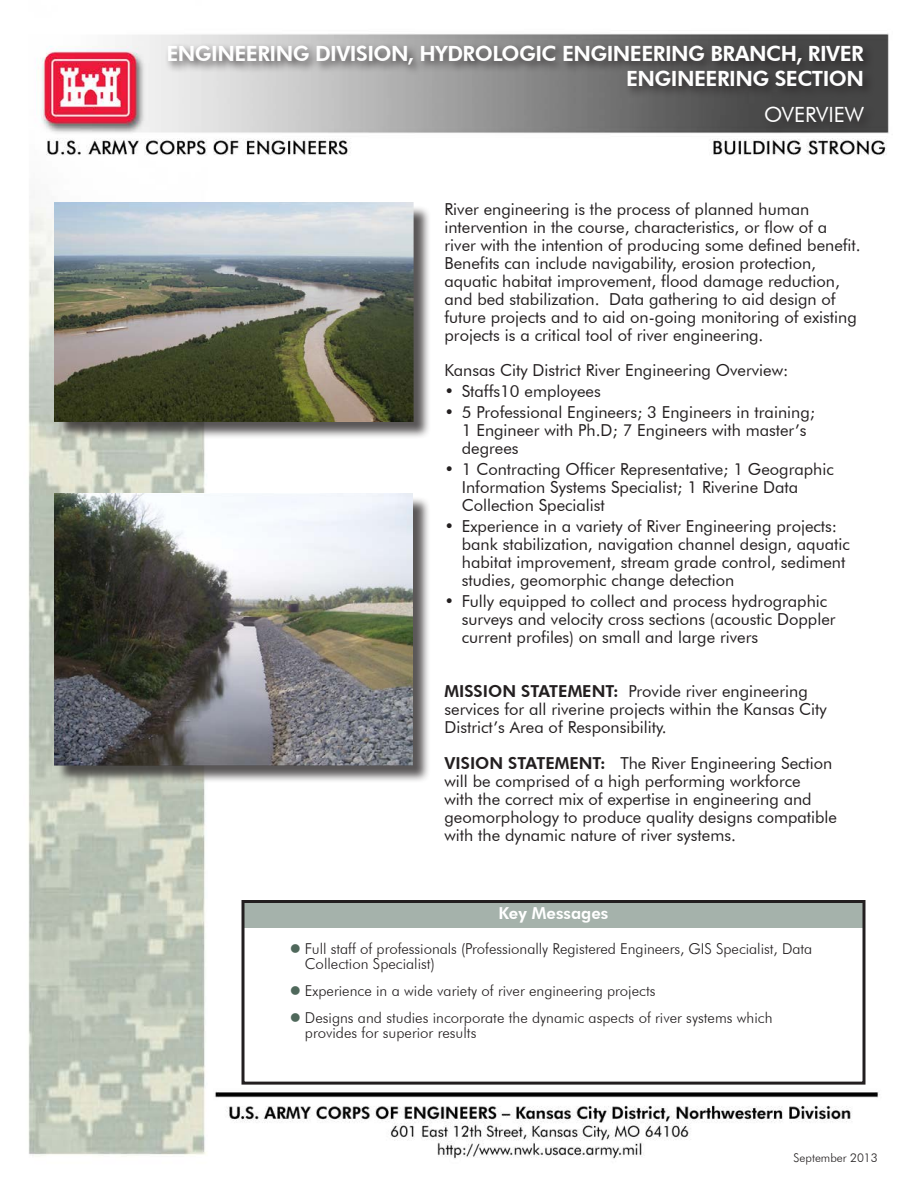
<style>
.page{position:relative;width:918px;height:1188px;background:#fff}
.page>*{position:absolute;margin:0;border:0;box-sizing:border-box;transform-origin:0 0}
.t1{font:800 21px/25.2px "Futura BT";letter-spacing:-.025em;color:#fff;text-align:right}
.t2{font:21px "Futura BT";color:#fff}
.t3{font:16.5px/18px "Futura BT";color:#231f20}
.t4{font:800 16.5px "Futura BT";color:#fff}
.t5{font:300 15px/15px "Futura BT";color:#231f20}
.t6{font:300 12px "Futura BT";color:#231f20}
.s1{font-weight:800}
.s2{color:#4f685b}
</style>
<div class="page">
<img style="left:28px;top:33px;width:861px;height:1126px">
<div style="left:243px;top:900px;width:621px;height:27px;background:#a5b2ab"></div>
<div style="left:165px;top:42px;width:711px;height:92px;background:#231f20;opacity:.75"></div>
<div style="left:242px;top:900px;width:624px;height:185px;border:3px solid #231f20"></div>
<div style="left:56px;top:205px;width:376px;height:235px;background:#231f20;opacity:.75"></div>
<img style="left:54px;top:202px;width:359px;height:219px">
<div style="left:56px;top:496px;width:375px;height:288px;background:#231f20;opacity:.75"></div>
<img style="left:54px;top:494px;width:359px;height:271px">
<svg style="left:301px;top:954px;width:15px;height:1px"></svg>
<svg style="left:301px;top:996px;width:15px;height:1px"></svg>
<svg style="left:301px;top:1023px;width:15px;height:1px"></svg>
<p class="t1" style="left:166px;top:41px;width:699px">ENGINEERING DIVISION, HYDROLOGIC ENGINEERING BRANCH, RIVER<br>ENGINEERING SECTION</p>
<p class="t2" style="left:764px;top:102px;width:101px">OVERVIEW</p>
<p class="t3" style="left:444px;top:200px;width:418px">River engineering is the process of planned human intervention in the course, characteristics, or flow of a river with the intention of producing some defined benefit.<br>Benefits can include navigability, erosion protection, aquatic habitat improvement, flood damage reduction, and bed stabilization. Data gathering to aid design of future projects and to aid on-going monitoring of existing projects is a critical tool of river engineering.</p>
<p class="t3" style="left:444px;top:361px;width:345px">Kansas City District River Engineering Overview:</p>
<p class="t3" style="left:444px;top:382px;width:158px">• Staffs10 employees</p>
<p class="t3" style="left:462px;top:403px;width:355px;text-indent:-17px">• 5 Professional Engineers; 3 Engineers in training;<br>1 Engineer with Ph.D; 7 Engineers with master’s degrees</p>
<p class="t3" style="left:462px;top:460px;width:374px;text-indent:-17px">• 1 Contracting Officer Representative; 1 Geographic<br>Information Systems Specialist; 1 Riverine Data<br>Collection Specialist</p>
<p class="t3" style="left:462px;top:517px;width:389px;text-indent:-17px">• Experience in a variety of River Engineering projects: bank stabilization, navigation channel design, aquatic habitat improvement, stream grade control, sediment studies, geomorphic change detection</p>
<p class="t3" style="left:462px;top:592px;width:375px;text-indent:-17px">• Fully equipped to collect and process hydrographic surveys and velocity cross sections (acoustic Doppler current profiles) on small and large rivers</p>
<p class="t3" style="left:444px;top:682px;width:384px"><span class="s1">MISSION STATEMENT:</span> Provide river engineering services for all riverine projects within the Kansas City<br>District’s Area of Responsibility.</p>
<p class="t3" style="left:444px;top:754px;width:394px"><span class="s1">VISION STATEMENT:</span> The River Engineering Section will be comprised of a high performing workforce<br>with the correct mix of expertise in engineering and geomorphology to produce quality designs compatible with the dynamic nature of river systems.</p>
<p class="t4" style="left:499px;top:903px;width:111px">Key Messages</p>
<p class="t5" style="left:305px;top:941px;width:509px;text-indent:-15px"><span class="s2">●</span> Full staff of professionals (Professionally Registered Engineers, GIS Specialist, Data<br>Collection Specialist)</p>
<p class="t5" style="left:290px;top:983px;width:367px"><span class="s2">●</span> Experience in a wide variety of river engineering projects</p>
<p class="t5" style="left:305px;top:1010px;width:469px;text-indent:-15px"><span class="s2">●</span> Designs and studies incorporate the dynamic aspects of river systems which provides for superior results</p>
<p class="t6" style="left:794px;top:1151px;width:86px">September 2013</p>
</div>
